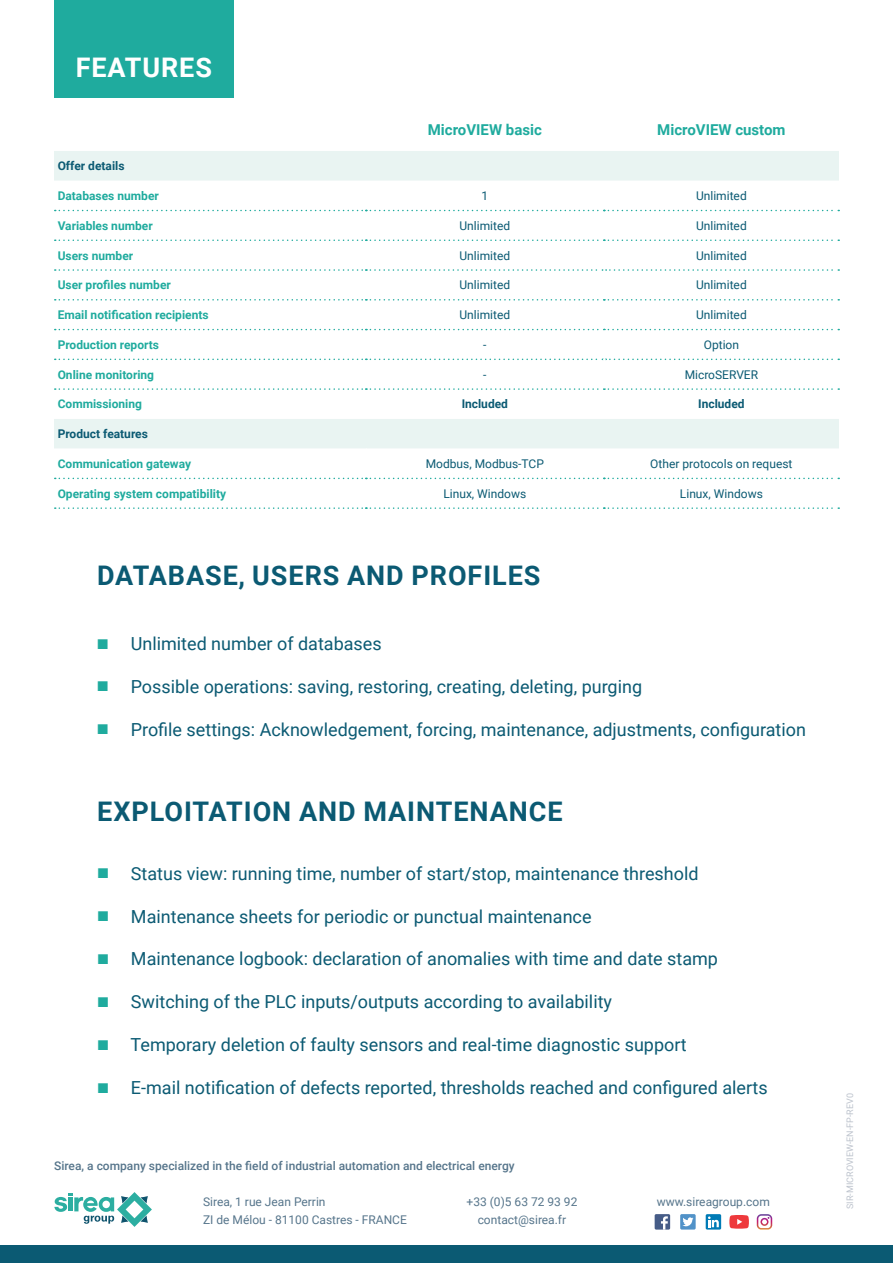
<style>
.page{position:relative;width:893px;height:1263px;background:#fff}
.page>*{position:absolute;margin:0;border:0;box-sizing:border-box;transform-origin:0 0}
.t1{font:700 27px "Roboto";letter-spacing:.035em;color:#0b5a73}
.t2{font:700 27px "Roboto";letter-spacing:.03em;color:#fff}
.t3{font:18px "Roboto";color:#0b5a73}
.t4{font:700 15px "Roboto";color:#1fab9e}
.t5{font:700 12px "Roboto";color:#1fab9e}
.t6{font:12px "Roboto";color:#0b5a73}
.t7{font:12px/18px "Roboto";color:#56758b}
.t8{font:500 12px "Roboto";color:#56758b}
.t9{font:700 12px "Roboto";color:#0b5a73}
.t10{font:9px "Roboto";color:#bdc3cd}
.s1{font-family:"Arial";font-weight:700;font-size:21px;color:#1fab9e}
</style>
<div class="page">
<div style="left:655px;top:1214px;width:15px;height:15px;background:#465c87;border-radius:2px"></div>
<svg style="left:661px;top:1216px;width:7px;height:13px"></svg>
<svg style="left:757px;top:1214px;width:15px;height:15px"></svg>
<svg style="left:706px;top:1214px;width:15px;height:15px"></svg>
<svg style="left:708px;top:1216px;width:11px;height:11px"></svg>
<div style="left:680px;top:1214px;width:16px;height:15px;background:#5192c8;border-radius:2px"></div>
<svg style="left:682px;top:1217px;width:11px;height:9px"></svg>
<svg style="left:729px;top:1215px;width:20px;height:13px"></svg>
<div style="left:0;top:1245px;width:893px;height:18px;background:#0b5a73"></div>
<svg style="left:54px;top:1192px;width:98px;height:35px"></svg>
<div style="left:54px;top:0;width:180px;height:98px;background:#1fab9e"></div>
<div style="left:54px;top:151px;width:785px;height:30px;background:#e9f4f2"></div>
<svg style="left:54px;top:209px;width:785px;height:299px"></svg>
<svg style="left:55px;top:449px;width:784px;height:30px"></svg>
<svg style="left:55px;top:507px;width:784px;height:2px"></svg>
<svg style="left:55px;top:210px;width:784px;height:209px"></svg>
<h1 class="t2" style="left:76px;top:48px;width:138px">FEATURES</h1>
<p class="t4" style="left:428px;top:119px;width:116px">MicroVIEW basic</p>
<p class="t4" style="left:657px;top:119px;width:130px">MicroVIEW custom</p>
<p class="t9" style="left:58px;top:158px;width:68px">Offer details</p>
<p class="t5" style="left:58px;top:187px;width:103px">Databases number</p>
<p class="t6" style="left:481px;top:187px;width:8px">1</p>
<p class="t6" style="left:696px;top:187px;width:52px">Unlimited</p>
<p class="t5" style="left:58px;top:217px;width:97px">Variables number</p>
<p class="t6" style="left:459px;top:217px;width:52px">Unlimited</p>
<p class="t6" style="left:696px;top:217px;width:52px">Unlimited</p>
<p class="t5" style="left:58px;top:247px;width:77px">Users number</p>
<p class="t6" style="left:459px;top:247px;width:52px">Unlimited</p>
<p class="t6" style="left:696px;top:247px;width:52px">Unlimited</p>
<p class="t5" style="left:58px;top:277px;width:115px">User profiles number</p>
<p class="t6" style="left:459px;top:277px;width:52px">Unlimited</p>
<p class="t6" style="left:696px;top:277px;width:52px">Unlimited</p>
<p class="t5" style="left:58px;top:306px;width:152px">Email notification recipients</p>
<p class="t6" style="left:459px;top:306px;width:52px">Unlimited</p>
<p class="t6" style="left:696px;top:306px;width:52px">Unlimited</p>
<p class="t5" style="left:58px;top:336px;width:103px">Production reports</p>
<p class="t6" style="left:483px;top:336px;width:5px">-</p>
<p class="t6" style="left:704px;top:336px;width:37px">Option</p>
<p class="t5" style="left:58px;top:366px;width:98px">Online monitoring</p>
<p class="t6" style="left:483px;top:366px;width:5px">-</p>
<p class="t6" style="left:685px;top:366px;width:75px">MicroSERVER</p>
<p class="t5" style="left:58px;top:396px;width:86px">Commissioning</p>
<p class="t9" style="left:462px;top:396px;width:48px">Included</p>
<p class="t9" style="left:698px;top:396px;width:48px">Included</p>
<p class="t9" style="left:58px;top:425px;width:92px">Product features</p>
<p class="t5" style="left:58px;top:455px;width:135px">Communication gateway</p>
<p class="t6" style="left:426px;top:455px;width:120px">Modbus, Modbus-TCP</p>
<p class="t6" style="left:650px;top:455px;width:144px">Other protocols on request</p>
<p class="t5" style="left:58px;top:485px;width:170px">Operating system compatibility</p>
<p class="t6" style="left:443px;top:485px;width:84px">Linux, Windows</p>
<p class="t6" style="left:680px;top:485px;width:84px">Linux, Windows</p>
<h1 class="t1" style="left:97px;top:556px;width:445px">DATABASE, USERS AND PROFILES</h1>
<p class="t3" style="left:97px;top:631px;width:287px"><span class="s1">■</span> Unlimited number of databases</p>
<p class="t3" style="left:97px;top:674px;width:547px"><span class="s1">■</span> Possible operations: saving, restoring, creating, deleting, purging</p>
<p class="t3" style="left:97px;top:717px;width:711px"><span class="s1">■</span> Profile settings: Acknowledgement, forcing, maintenance, adjustments, configuration</p>
<h1 class="t1" style="left:97px;top:792px;width:467px">EXPLOITATION AND MAINTENANCE</h1>
<p class="t3" style="left:97px;top:861px;width:603px"><span class="s1">■</span> Status view: running time, number of start/stop, maintenance threshold</p>
<p class="t3" style="left:97px;top:903px;width:496px"><span class="s1">■</span> Maintenance sheets for periodic or punctual maintenance</p>
<p class="t3" style="left:97px;top:946px;width:623px"><span class="s1">■</span> Maintenance logbook: declaration of anomalies with time and date stamp</p>
<p class="t3" style="left:97px;top:989px;width:517px"><span class="s1">■</span> Switching of the PLC inputs/outputs according to availability</p>
<p class="t3" style="left:97px;top:1032px;width:591px"><span class="s1">■</span> Temporary deletion of faulty sensors and real-time diagnostic support</p>
<p class="t3" style="left:97px;top:1075px;width:672px"><span class="s1">■</span> E-mail notification of defects reported, thresholds reached and configured alerts</p>
<p class="t8" style="left:54px;top:1157px;width:462px">Sirea, a company specialized in the field of industrial automation and electrical energy</p>
<p class="t7" style="left:203px;top:1192px;width:205px">Sirea, 1 rue Jean Perrin<br>ZI de Mélou - 81100 Castres - FRANCE</p>
<p class="t7" style="left:467px;top:1192px;width:112px;text-align:center">+33 (0)5 63 72 93 92 contact@sirea.fr</p>
<p class="t7" style="left:657px;top:1192px;width:115px">www.sireagroup.com</p>
<p class="t10" style="left:843px;top:1209px;width:117px;rotate:-90deg">SIR-MICROVIEW-EN-FP-REV0</p>
</div>
